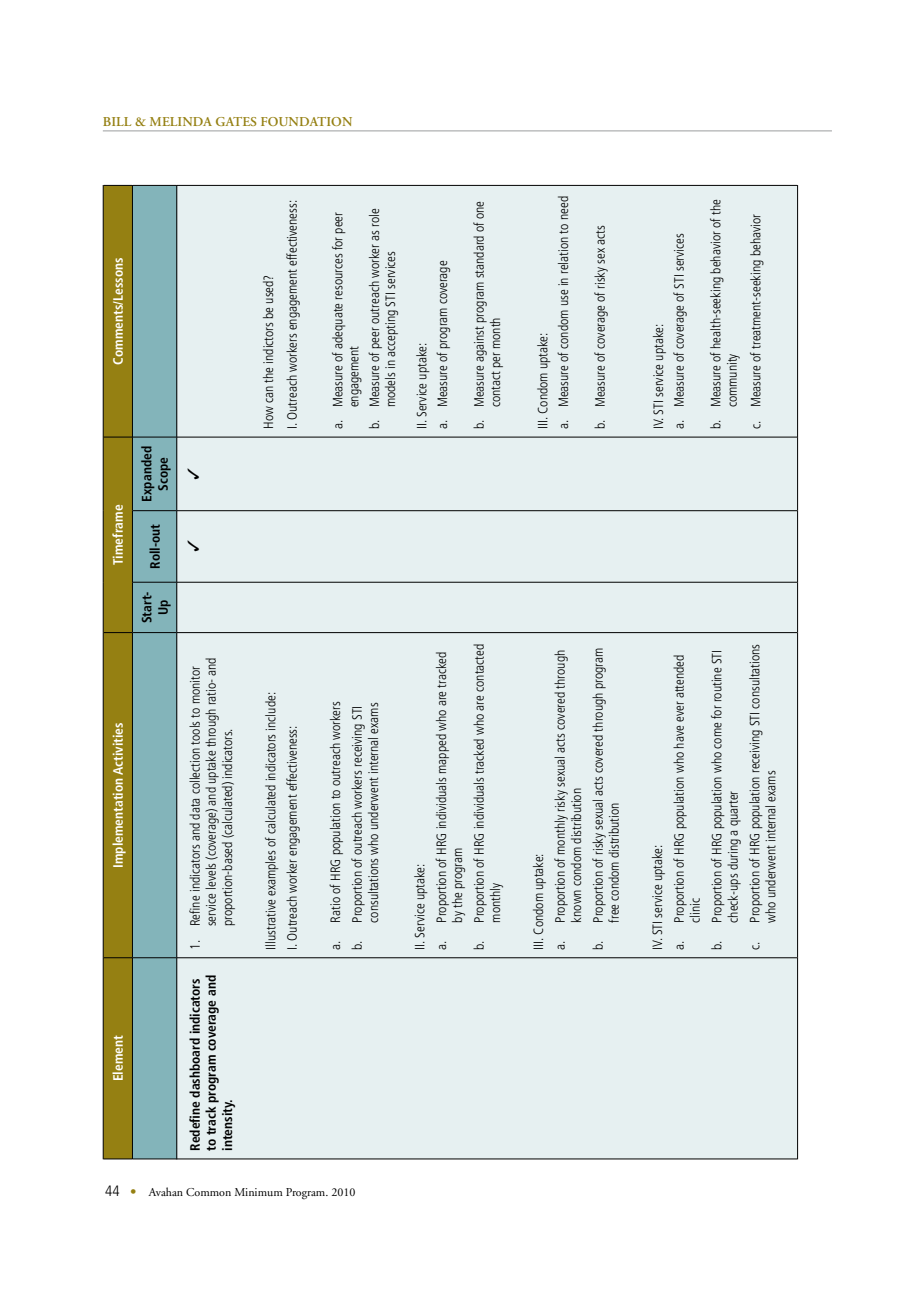
<style>
.page{position:relative;width:913px;height:1313px;background:#fff}
.page>*{position:absolute;margin:0;border:0;box-sizing:border-box;transform-origin:0 0}
.t1{font:300 condensed 13.5px/21.6px "Frutiger";color:#000}
.t2{font:700 condensed 13.5px/16.2px "Frutiger";color:#000;text-align:center}
.t3{font:700 condensed 13.5px "Frutiger";color:#fff}
.t4{font:600 13.5px "Adobe Garamond";letter-spacing:.005em;color:#958012}
.t5{font:12px "Adobe Garamond";color:#000}
.s1{font-family:"Frutiger";font-weight:300;font-stretch:condensed;font-size:15px}
.s2{font-size:16.5px;color:#958012}
</style>
<div class="page">
<hr style="left:103px;top:130px;width:729px;height:1px;background:#9c9d9f">
<div style="left:177px;top:186px;width:620px;height:972px;background:#e6f0f1"></div>
<hr style="left:177px;top:1158px;width:620px;height:1px;background:#000">
<hr style="left:177px;top:957px;width:620px;height:1px;background:#000">
<hr style="left:177px;top:632px;width:620px;height:1px;background:#000">
<hr style="left:177px;top:582px;width:620px;height:1px;background:#000">
<hr style="left:177px;top:510px;width:620px;height:1px;background:#000">
<hr style="left:177px;top:436px;width:620px;height:1px;background:#000">
<hr style="left:177px;top:185px;width:620px;height:1px;background:#000">
<hr style="left:797px;top:957px;width:1px;height:202px;background:#000">
<hr style="left:797px;top:632px;width:1px;height:325px;background:#000">
<hr style="left:797px;top:582px;width:1px;height:50px;background:#000">
<hr style="left:797px;top:510px;width:1px;height:72px;background:#000">
<hr style="left:797px;top:437px;width:1px;height:73px;background:#000">
<hr style="left:797px;top:185px;width:1px;height:252px;background:#000">
<svg style="left:103px;top:185px;width:73px;height:974px;background:#889d75"></svg>
<hr style="left:132px;top:957px;width:1px;height:202px;background:#000">
<hr style="left:133px;top:1158px;width:43px;height:1px;background:#000">
<hr style="left:132px;top:632px;width:1px;height:325px;background:#000">
<hr style="left:133px;top:957px;width:43px;height:1px;background:#000">
<hr style="left:132px;top:582px;width:1px;height:50px;background:#000">
<hr style="left:133px;top:632px;width:43px;height:1px;background:#000">
<hr style="left:132px;top:510px;width:1px;height:72px;background:#000">
<hr style="left:133px;top:581px;width:43px;height:1px;background:#000">
<hr style="left:132px;top:437px;width:1px;height:73px;background:#000">
<hr style="left:133px;top:510px;width:43px;height:1px;background:#000">
<hr style="left:132px;top:185px;width:1px;height:252px;background:#000">
<hr style="left:133px;top:436px;width:43px;height:1px;background:#000">
<hr style="left:133px;top:185px;width:43px;height:1px;background:#000">
<hr style="left:176px;top:957px;width:1px;height:202px;background:#000">
<hr style="left:176px;top:632px;width:1px;height:325px;background:#000">
<hr style="left:176px;top:582px;width:1px;height:50px;background:#000">
<hr style="left:176px;top:510px;width:1px;height:72px;background:#000">
<hr style="left:176px;top:437px;width:1px;height:73px;background:#000">
<hr style="left:176px;top:185px;width:1px;height:252px;background:#000">
<svg style="left:188px;top:540px;width:11px;height:11px"></svg>
<svg style="left:188px;top:468px;width:11px;height:11px"></svg>
<p class="t4" style="left:103px;top:114px;width:251px">BILL &amp; MELINDA GATES FOUNDATION</p>
<p class="t3" style="left:110px;top:365px;width:109px;rotate:-90deg">Comments/Lessons</p>
<p class="t3" style="left:110px;top:565px;width:62px;rotate:-90deg">Timeframe</p>
<p class="t2" style="left:139px;top:501px;width:57px;rotate:-90deg">Expanded<br>Scope</p>
<p class="t2" style="left:147px;top:569px;width:47px;rotate:-90deg">Roll-out</p>
<p class="t2" style="left:139px;top:623px;width:34px;rotate:-90deg">Start-<br>Up</p>
<p class="t3" style="left:110px;top:867px;width:147px;rotate:-90deg">Implementation Activities</p>
<p class="t3" style="left:110px;top:1081px;width:48px;rotate:-90deg">Element</p>
<p class="t1" style="left:187px;top:926px;width:270px;line-height:16.2px;text-indent:-23px;rotate:-90deg">1. Refine indicators and data collection tools to monitor service levels (coverage) and uptake through ratio- and proportion-based (calculated) indicators.</p>
<p class="t2" style="left:187px;top:1150px;width:177px;text-align:left;rotate:-90deg">Redefine dashboard indicators to track program coverage and intensity.</p>
<p class="t1" style="left:257px;top:429px;width:230px;line-height:23.7px;rotate:-90deg">How can the indictors be used?<br>I. Outreach workers engagement effectiveness:</p>
<p class="t1" style="left:330px;top:407px;width:197px;line-height:16.2px;text-indent:-22px;rotate:-90deg">a. Measure of adequate resources for peer engagement</p>
<p class="t1" style="left:366px;top:407px;width:200px;line-height:16.2px;text-indent:-22px;rotate:-90deg">b. Measure of peer outreach worker as role models in accepting STI services</p>
<p class="t1" style="left:260px;top:949px;width:259px;rotate:-90deg">Illustrative examples of calculated indicators include:<br>I. Outreach worker engagement effectiveness:</p>
<p class="t1" style="left:325px;top:949px;width:250px;rotate:-90deg">a. Ratio of HRG population to outreach workers b. Proportion of outreach workers receiving STI</p>
<p class="t1" style="left:363px;top:922px;width:222px;rotate:-90deg">consultations who underwent internal exams</p>
<p class="t5" style="left:105px;top:1185px;width:252px"><span class="s1">44</span> <span class="s2">•</span> Avahan Common Minimum Program. 2010</p>
<p class="t1" style="left:412px;top:429px;width:170px;line-height:20.5px;rotate:-90deg">II. Service uptake:<br>a. Measure of program coverage</p>
<p class="t1" style="left:471px;top:407px;width:208px;line-height:16.2px;text-indent:-22px;rotate:-90deg">b. Measure against program standard of one contact per month</p>
<p class="t1" style="left:533px;top:429px;width:234px;line-height:20.5px;rotate:-90deg">III. Condom uptake:<br>a. Measure of condom use in relation to need</p>
<p class="t1" style="left:589px;top:429px;width:205px;rotate:-90deg">b. Measure of coverage of risky sex acts</p>
<p class="t1" style="left:648px;top:429px;width:197px;line-height:20.5px;rotate:-90deg">IV. STI service uptake:<br>a. Measure of coverage of STI services</p>
<p class="t1" style="left:708px;top:407px;width:210px;line-height:16.2px;text-indent:-22px;rotate:-90deg">b. Measure of health-seeking behavior of the community</p>
<p class="t1" style="left:745px;top:429px;width:216px;rotate:-90deg">c. Measure of treatment-seeking behavior</p>
<p class="t1" style="left:409px;top:949px;width:299px;rotate:-90deg">II. Service uptake:<br>a. Proportion of HRG individuals mapped who are tracked</p>
<p class="t1" style="left:447px;top:949px;width:307px;text-indent:27px;rotate:-90deg">by the program<br>b. Proportion of HRG individuals tracked who are contacted</p>
<p class="t1" style="left:485px;top:922px;width:41px;rotate:-90deg">monthly</p>
<p class="t1" style="left:528px;top:949px;width:301px;rotate:-90deg">III. Condom uptake:<br>a. Proportion of monthly risky sexual acts covered through</p>
<p class="t1" style="left:566px;top:949px;width:303px;text-indent:27px;rotate:-90deg">known condom distribution<br>b. Proportion of risky sexual acts covered through program</p>
<p class="t1" style="left:603px;top:922px;width:122px;rotate:-90deg">free condom distribution</p>
<p class="t1" style="left:647px;top:949px;width:296px;rotate:-90deg">IV. STI service uptake:<br>a. Proportion of HRG population who have ever attended</p>
<p class="t1" style="left:684px;top:949px;width:301px;text-indent:27px;rotate:-90deg">clinic<br>b. Proportion of HRG population who come for routine STI</p>
<p class="t1" style="left:722px;top:949px;width:307px;text-indent:27px;rotate:-90deg">check-ups during a quarter<br>c. Proportion of HRG population receiving STI consultations</p>
<p class="t1" style="left:760px;top:922px;width:154px;rotate:-90deg">who underwent internal exams</p>
</div>
